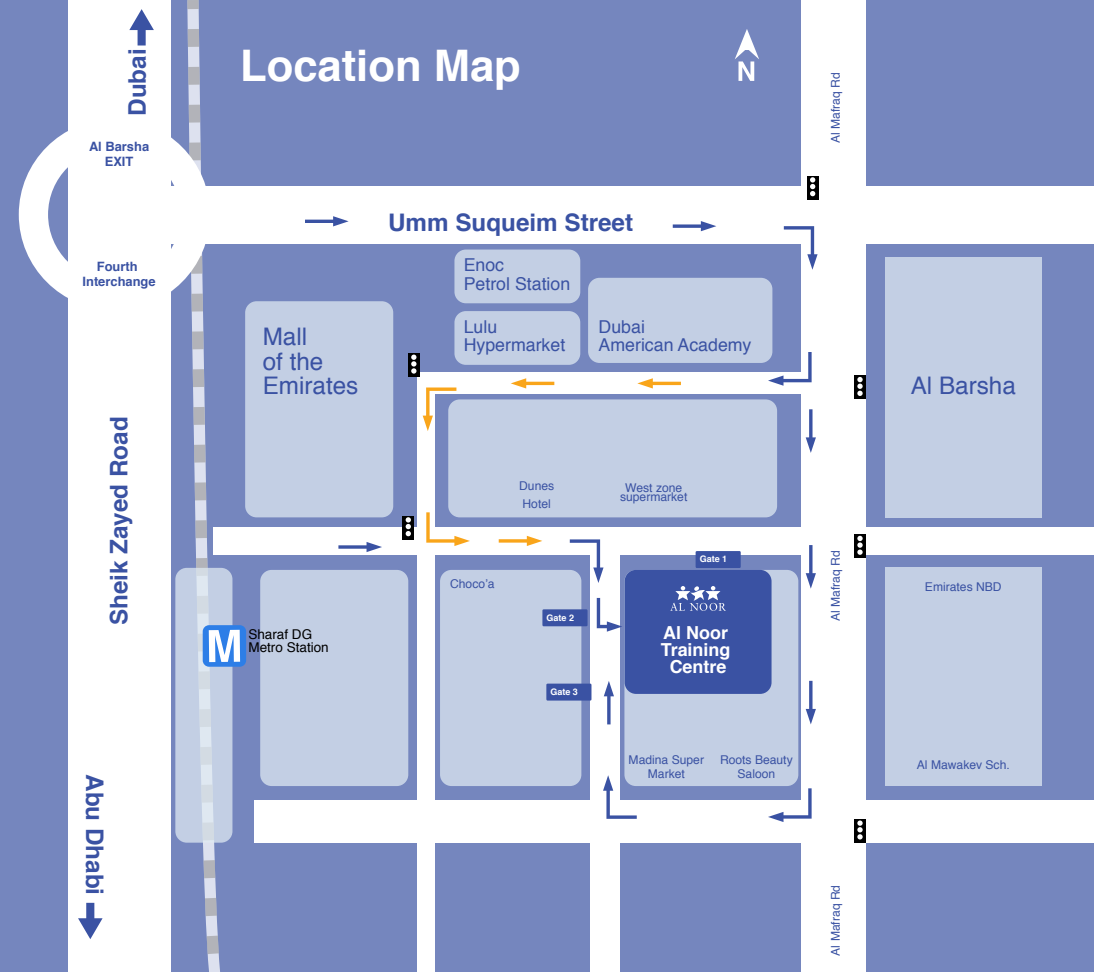
<style>
.page{position:relative;width:1094px;height:972px;background:#7586be}
.page>*{position:absolute;margin:0;border:0;box-sizing:border-box;transform-origin:0 0}
.t1{font:700 43.65px "Helvetica";color:#fff}
.t2{font:700 24.3px "Helvetica";color:#3a52a3}
.t3{font:24.3px/24.5px "Helvetica";color:#3a52a3}
.t4{font:700 18px/16.7px "Helvetica";color:#fff;text-align:center}
.t5{font:17.78px/18.2px "Helvetica";color:#3a52a3}
.t6{font:13.5px/13.7px "Helvetica";color:#000}
.t7{font:700 12.83px/15.5px "Helvetica";color:#3a52a3;text-align:center}
.t8{font:12.15px/14.4px "Helvetica";color:#3a52a3;text-align:center}
.t9{font:700 9px "Helvetica";color:#fff}
</style>
<div class="page">
<div style="left:245px;top:301px;width:148px;height:216px;background:#c3cfe4;border-radius:11px"></div>
<div style="left:448px;top:399px;width:329px;height:118px;background:#c3cfe4;border-radius:11px"></div>
<div style="left:260px;top:570px;width:148px;height:216px;background:#c3cfe4;border-radius:11px"></div>
<div style="left:440px;top:570px;width:141px;height:216px;background:#c3cfe4;border-radius:11px"></div>
<div style="left:624px;top:570px;width:174px;height:216px;background:#c3cfe4;border-radius:11px"></div>
<div style="left:885px;top:257px;width:156px;height:260px;background:#c3cfe4"></div>
<div style="left:885px;top:568px;width:156px;height:218px;background:#c3cfe4"></div>
<div style="left:588px;top:278px;width:184px;height:85px;background:#c3cfe4;border-radius:11px"></div>
<div style="left:454px;top:250px;width:126px;height:53px;background:#c3cfe4;border-radius:11px"></div>
<div style="left:454px;top:311px;width:126px;height:54px;background:#c3cfe4;border-radius:11px"></div>
<div style="left:147px;top:186px;width:947px;height:57px;background:#fff"></div>
<div style="left:213px;top:528px;width:881px;height:27px;background:#fff"></div>
<div style="left:255px;top:800px;width:839px;height:43px;background:#fff"></div>
<div style="left:800px;top:0;width:65px;height:972px;background:#fff"></div>
<div style="left:590px;top:547px;width:30px;height:425px;background:#fff"></div>
<div style="left:417px;top:373px;width:18px;height:599px;background:#fff"></div>
<div style="left:807px;top:176px;width:11px;height:23px;background:#000"></div>
<svg style="left:810px;top:177px;width:5px;height:19px"></svg>
<div style="left:854px;top:375px;width:11px;height:24px;background:#000"></div>
<svg style="left:857px;top:377px;width:5px;height:19px"></svg>
<div style="left:854px;top:534px;width:11px;height:24px;background:#000"></div>
<svg style="left:857px;top:536px;width:5px;height:19px"></svg>
<div style="left:854px;top:819px;width:11px;height:24px;background:#000"></div>
<svg style="left:857px;top:820px;width:5px;height:20px"></svg>
<div style="left:403px;top:516px;width:11px;height:23px;background:#000"></div>
<svg style="left:405px;top:517px;width:6px;height:19px"></svg>
<div style="left:542px;top:609px;width:45px;height:17px;background:#3a52a3;border:2px solid #3a52a3"></div>
<div style="left:546px;top:684px;width:45px;height:17px;background:#3a52a3;border:2px solid #3a52a3"></div>
<div style="left:68px;top:0;width:102px;height:972px;background:#fff"></div>
<div style="left:624px;top:570px;width:147px;height:124px;background:#3a52a3;border-radius:11px"></div>
<svg style="left:78px;top:903px;width:25px;height:36px"></svg>
<div style="left:417px;top:373px;width:390px;height:21px;background:#fff"></div>
<svg style="left:637px;top:378px;width:44px;height:11px"></svg>
<svg style="left:511px;top:378px;width:43px;height:11px"></svg>
<svg style="left:305px;top:216px;width:43px;height:10px"></svg>
<svg style="left:672px;top:221px;width:44px;height:10px"></svg>
<svg style="left:783px;top:226px;width:34px;height:44px"></svg>
<svg style="left:768px;top:352px;width:43px;height:34px"></svg>
<svg style="left:768px;top:788px;width:43px;height:34px"></svg>
<svg style="left:426px;top:512px;width:44px;height:34px"></svg>
<svg style="left:596px;top:598px;width:26px;height:34px"></svg>
<svg style="left:570px;top:539px;width:33px;height:44px"></svg>
<svg style="left:423px;top:388px;width:33px;height:43px"></svg>
<svg style="left:603px;top:775px;width:33px;height:44px"></svg>
<svg style="left:805px;top:409px;width:11px;height:44px"></svg>
<svg style="left:805px;top:545px;width:11px;height:44px"></svg>
<svg style="left:805px;top:681px;width:11px;height:43px"></svg>
<svg style="left:499px;top:536px;width:43px;height:10px"></svg>
<svg style="left:603px;top:681px;width:11px;height:43px"></svg>
<svg style="left:338px;top:542px;width:44px;height:10px"></svg>
<div style="left:408px;top:353px;width:11px;height:24px;background:#000"></div>
<svg style="left:411px;top:355px;width:5px;height:19px"></svg>
<svg style="left:735px;top:29px;width:24px;height:52px"></svg>
<div style="left:695px;top:551px;width:45px;height:17px;background:#3a52a3;border:2px solid #3a52a3"></div>
<div style="left:175px;top:568px;width:57px;height:275px;background:#c3cfe4;border-radius:11px"></div>
<div style="left:203px;top:625px;width:43px;height:42px;background:#2d7ee7;border-radius:6px"></div>
<svg style="left:187px;top:0;width:53px;height:972px"></svg>
<div style="left:19px;top:119px;width:191px;height:191px;border:29px solid #fff;border-radius:50%"></div>
<svg style="left:129px;top:9px;width:25px;height:37px"></svg>
<svg style="left:670px;top:586px;width:56px;height:25px"></svg>
<h2 class="t2" style="left:118px;top:116px;width:69px;rotate:-90deg">Dubai</h2>
<p class="t7" style="left:89px;top:139px;width:62px">Al Barsha<br>EXIT</p>
<p class="t7" style="left:83px;top:259px;width:75px">Fourth<br>Interchange</p>
<h2 class="t2" style="left:99px;top:625px;width:210px;rotate:-90deg">Sheik Zayed Road</h2>
<h2 class="t2" style="left:114px;top:774px;width:123px;rotate:90deg">Abu Dhabi</h2>
<h1 class="t1" style="left:240px;top:30px;width:282px">Location Map</h1>
<h2 class="t2" style="left:388px;top:203px;width:246px">Umm Suqueim Street</h2>
<h2 class="t3" style="left:263px;top:325px;width:97px">Mall<br>of the<br>Emirates</h2>
<p class="t6" style="left:248px;top:627px;width:82px">Sharaf DG<br>Metro Station</p>
<h3 class="t5" style="left:464px;top:256px;width:108px">Enoc<br>Petrol Station</h3>
<h3 class="t5" style="left:464px;top:318px;width:103px">Lulu<br>Hypermarket</h3>
<h3 class="t5" style="left:598px;top:318px;width:154px">Dubai<br>American Academy</h3>
<p class="t8" style="left:519px;top:477px;width:37px;line-height:18.2px;text-align:left">Dunes<br>Hotel</p>
<p class="t8" style="left:450px;top:577px;width:46px">Choco’a</p>
<p class="t9" style="left:546px;top:610px;width:29px">Gate 2</p>
<p class="t9" style="left:550px;top:684px;width:29px">Gate 3</p>
<p class="t8" style="left:620px;top:483px;width:69px;line-height:9.9px">West zone supermarket</p>
<p class="t9" style="left:699px;top:552px;width:29px">Gate 1</p>
<h3 class="t4" style="left:660px;top:625px;width:71px">Al Noor<br>Training<br>Centre</h3>
<p class="t8" style="left:628px;top:752px;width:77px">Madina Super<br>Market</p>
<p class="t8" style="left:720px;top:752px;width:74px">Roots Beauty<br>Saloon</p>
<p class="t8" style="left:828px;top:143px;width:72px;rotate:-90deg">Al Mafraq Rd</p>
<p class="t8" style="left:828px;top:621px;width:72px;rotate:-90deg">Al Mafraq Rd</p>
<p class="t8" style="left:828px;top:956px;width:72px;rotate:-90deg">Al Mafraq Rd</p>
<h2 class="t3" style="left:910px;top:374px;width:107px">Al Barsha</h2>
<p class="t8" style="left:925px;top:580px;width:78px">Emirates NBD</p>
<p class="t8" style="left:916px;top:758px;width:94px">Al Mawakev Sch.</p>
</div>
